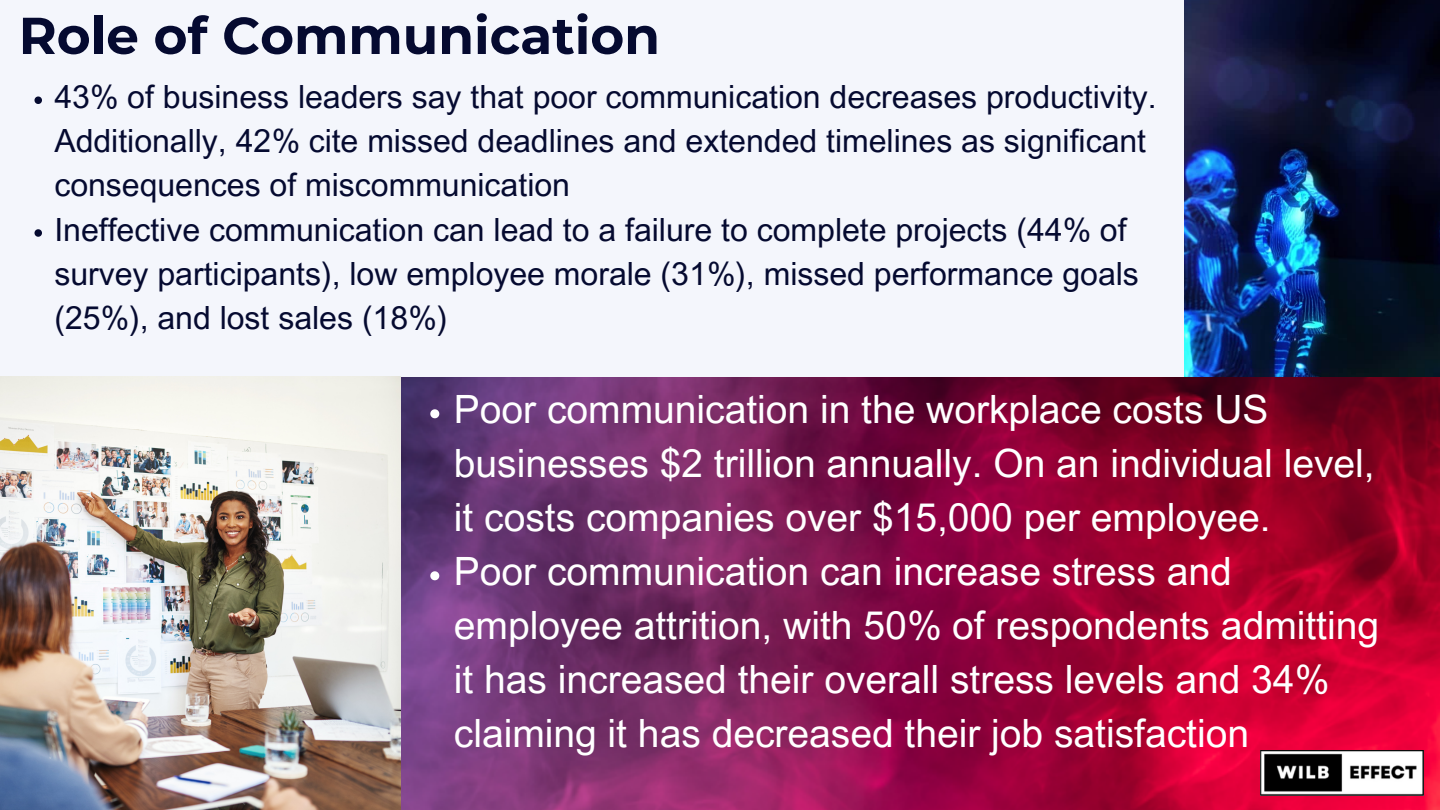
<style>
.page{position:relative;width:1440px;height:810px;background:#fff}
.page>*{position:absolute;margin:0;border:0;box-sizing:border-box;transform-origin:0 0}
.t1{font:700 51.8px "Montserrat";color:#050a30}
.t2{font:39px/54px "Arial MT Pro";color:#fff}
.t3{font:32px/44.2px "Arial MT Pro";color:#050a30}
</style>
<div class="page">
<img style="left:400px;top:376px;width:1040px;height:434px">
<div style="left:0;top:0;width:1440px;height:376px;background:#f4f6fc"></div>
<img style="left:0;top:376px;width:400px;height:434px">
<img style="left:1185px;top:0;width:255px;height:376px">
<svg style="left:430px;top:409px;width:9px;height:9px"></svg>
<svg style="left:430px;top:571px;width:9px;height:9px"></svg>
<svg style="left:34px;top:97px;width:8px;height:7px"></svg>
<svg style="left:34px;top:229px;width:8px;height:8px"></svg>
<img style="left:1261px;top:751px;width:163px;height:45px">
<p class="t1" style="left:19px;top:4px;width:643px">Role of Communication</p>
<p class="t3" style="left:54px;top:78px;width:1104px">43% of business leaders say that poor communication decreases productivity.<br>Additionally, 42% cite missed deadlines and extended timelines as significant consequences of miscommunication</p>
<p class="t3" style="left:54px;top:211px;width:1086px">Ineffective communication can lead to a failure to complete projects (44% of survey participants), low employee morale (31%), missed performance goals (25%), and lost sales (18%)</p>
<h1 class="t2" style="left:454px;top:387px;width:922px">Poor communication in the workplace costs US businesses $2 trillion annually. On an individual level, it costs companies over $15,000 per employee.</h1>
<p class="t2" style="left:454px;top:549px;width:927px">Poor communication can increase stress and employee attrition, with 50% of respondents admitting it has increased their overall stress levels and 34% claiming it has decreased their job satisfaction</p>
</div>
